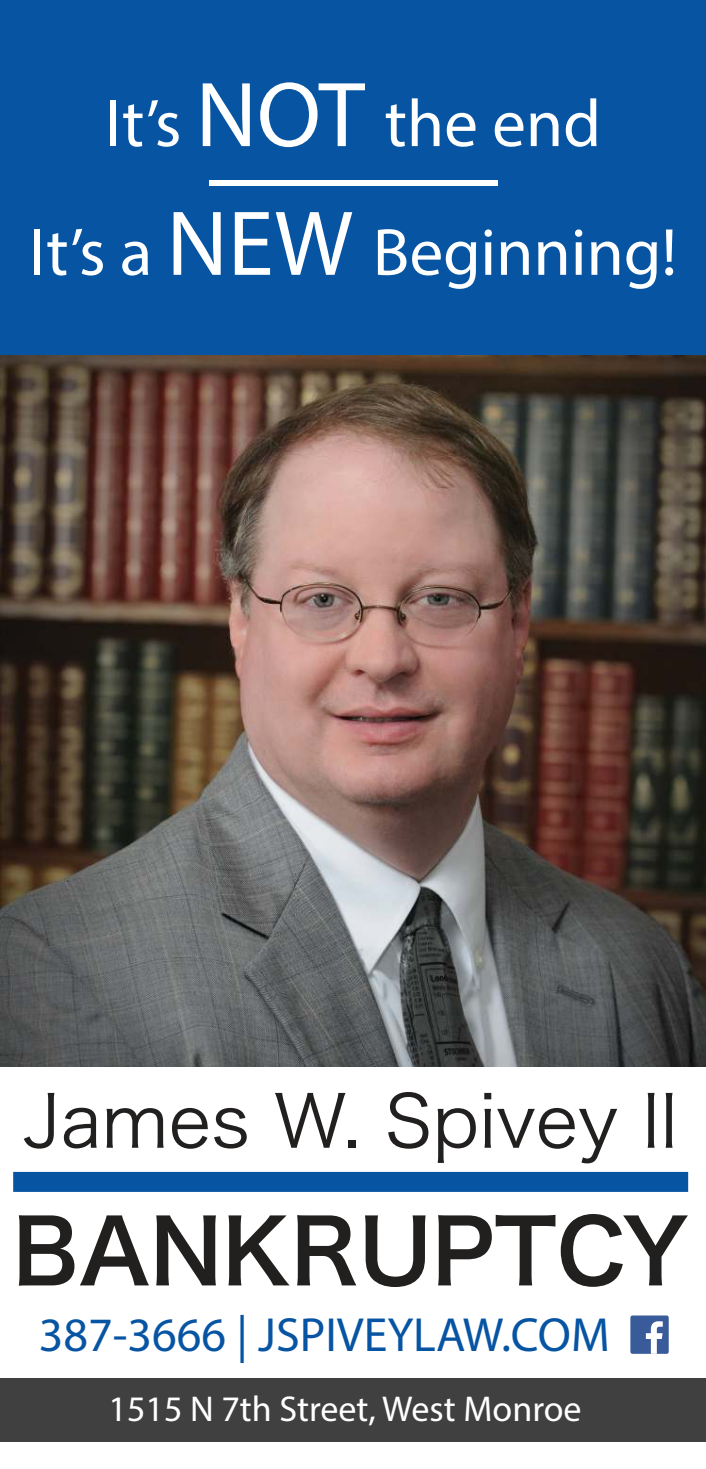
<style>
.page{position:relative;width:706px;height:1469px;background:#fff}
.page>*{position:absolute;margin:0;border:0;box-sizing:border-box;transform-origin:0 0}
.t1{font:88px "Hira Kaku Pro W6";color:#221f1f}
.t2{font:72.2px "Hira Kaku Pro W3";color:#221f1f}
.t3{font:67.2px/128.8px "Myriad Pro";color:#fff;text-align:center}
.t4{font:48.2px "Myriad Pro";color:#0754a3}
.t5{font:36px "Myriad Pro";color:#fff}
.s1{font-size:93px}
</style>
<div class="page">
<div style="left:13px;top:1172px;width:675px;height:20px;background:#0754a3"></div>
<div style="left:0;top:1378px;width:706px;height:63px;background:#404041"></div>
<div style="left:630px;top:1315px;width:38px;height:39px;background:#3a5b9a;border-radius:2px"></div>
<svg style="left:646px;top:1321px;width:16px;height:33px"></svg>
<div style="left:0;top:0;width:706px;height:356px;background:#0754a3"></div>
<div style="left:209px;top:181px;width:288px;height:5px;background:#fff"></div>
<img style="left:0;top:356px;width:706px;height:711px">
<p class="t3" style="left:29px;top:65px;width:649px">It’s <span class="s1">NOT</span> the end<br>It’s a <span class="s1">NEW</span> Beginning!</p>
<p class="t2" style="left:23px;top:1057px;width:656px">James W. Spivey II</p>
<h1 class="t1" style="left:12px;top:1171px;width:677px">BANKRUPTCY</h1>
<p class="t4" style="left:39px;top:1314px;width:572px">387-3666 | JSPIVEYLAW.COM</p>
<p class="t5" style="left:109px;top:1394px;width:474px">1515 N 7th Street, West Monroe</p>
</div>
